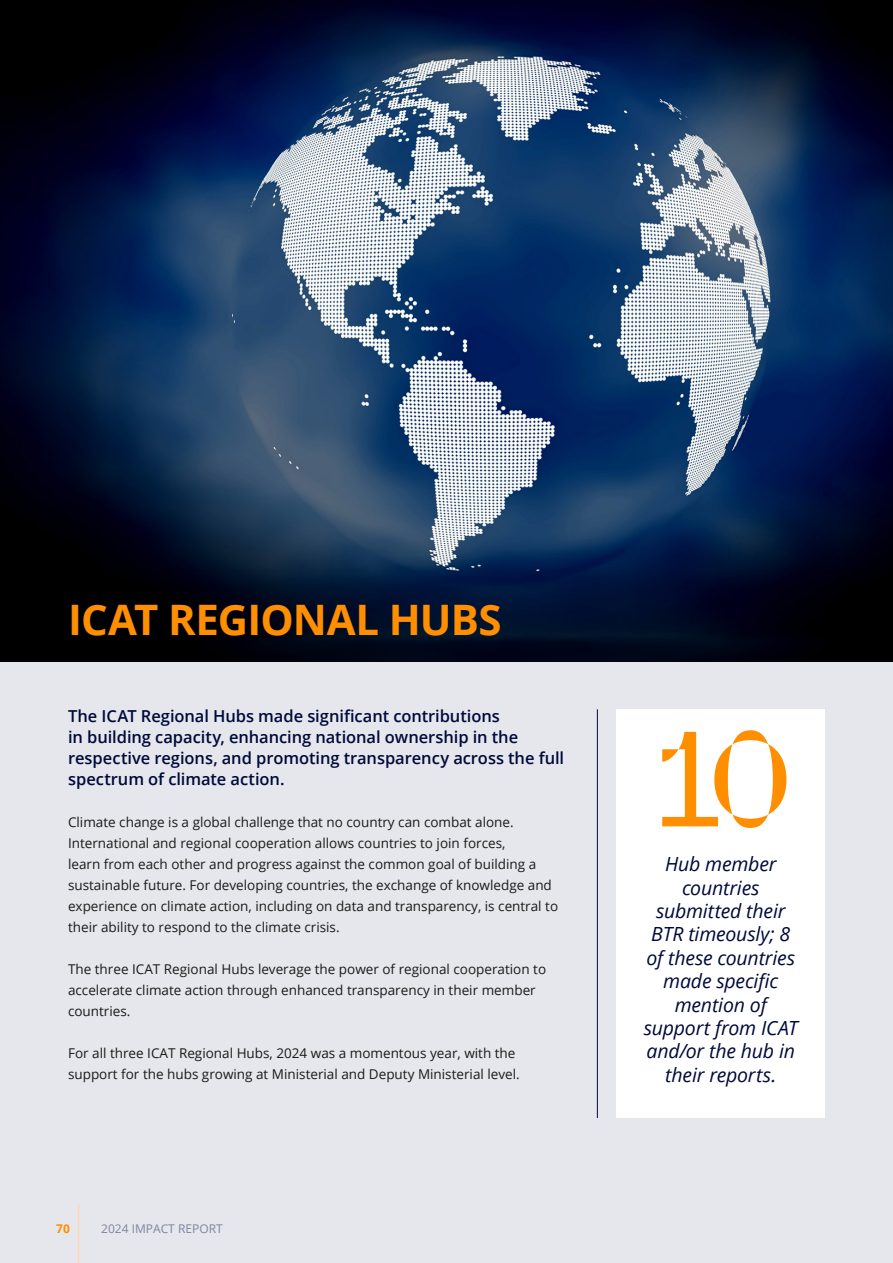
<style>
.page{position:relative;width:893px;height:1263px;background:#e5e7ec}
.page>*{position:absolute;margin:0;border:0;box-sizing:border-box;transform-origin:0 0}
.t1{font:135px "Parabole Trial";color:#ff8e00}
.t2{font:700 42px "Open Sans";letter-spacing:-.02em;color:#ff8e00}
.t3{font:italic 19.5px/23.4px "Open Sans";letter-spacing:-.01em;color:#000a3a;text-align:center}
.t4{font:600 16.5px/21px "Open Sans";letter-spacing:-.005em;color:#000a3a}
.t5{font:13.5px/21px "Open Sans";color:#1a1a1a}
.t6{font:12px "Open Sans";color:#7e84a1}
.t7{font:700 12px "Open Sans";color:#ff8e00}
</style>
<div class="page">
<img style="left:0;top:0;width:893px;height:661px">
<hr style="left:597px;top:709px;width:1px;height:409px;background:#000a3a">
<hr style="left:78px;top:1205px;width:1px;height:58px;background:#ffd7b2">
<div style="left:617px;top:709px;width:208px;height:409px;background:#fff"></div>
<h2 class="t2" style="left:68px;top:590px;width:435px">ICAT REGIONAL HUBS</h2>
<p class="t4" style="left:68px;top:705px;width:498px">The ICAT Regional Hubs made significant contributions<br>in building capacity, enhancing national ownership in the respective regions, and promoting transparency across the full spectrum of climate action.</p>
<p class="t5" style="left:68px;top:811px;width:492px">Climate change is a global challenge that no country can combat alone.<br>International and regional cooperation allows countries to join forces,<br>learn from each other and progress against the common goal of building a sustainable future. For developing countries, the exchange of knowledge and experience on climate action, including on data and transparency, is central to their ability to respond to the climate crisis.</p>
<p class="t5" style="left:68px;top:958px;width:480px">The three ICAT Regional Hubs leverage the power of regional cooperation to accelerate climate action through enhanced transparency in their member countries.</p>
<p class="t5" style="left:68px;top:1042px;width:453px">For all three ICAT Regional Hubs, 2024 was a momentous year, with the support for the hubs growing at Ministerial and Deputy Ministerial level.</p>
<p class="t7" style="left:56px;top:1220px;width:15px">70</p>
<p class="t6" style="left:101px;top:1220px;width:123px">2024 IMPACT REPORT</p>
<h1 class="t1" style="left:658px;top:730px;width:135px">10</h1>
<h3 class="t3" style="left:644px;top:852px;width:155px">Hub member countries submitted their<br>BTR timeously; 8 of these countries made specific mention of support from ICAT and/or the hub in their reports.</h3>
</div>
